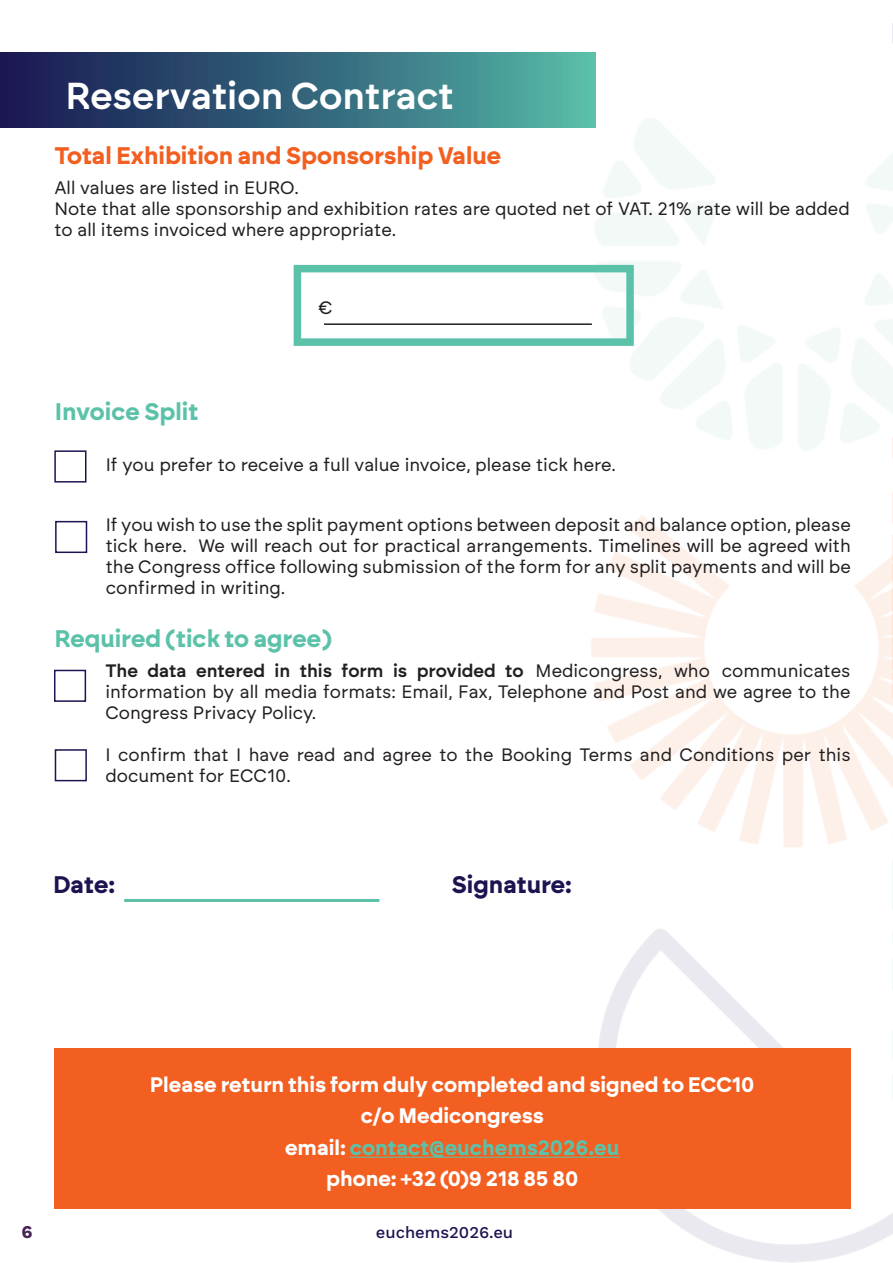
<style>
.page{position:relative;width:893px;height:1263px;background:#fff}
.page>*{position:absolute;margin:0;border:0;box-sizing:border-box;transform-origin:0 0}
.t1{font:600 37.5px "Brockmann";color:#fff}
.t2{font:700 24px "Brockmann";color:#f25f21}
.t3{font:700 24px "Brockmann";color:#5bc2a9}
.t4{font:700 24px "Brockmann";color:#1c1451}
.t5{font:700 21px/31.5px "Brockmann";color:#fff;text-align:center}
.t6{font:18px/21px "Brockmann";color:#231f20}
.t7{font:700 18px "Work Sans";color:#462453}
.t8{font:18px "Brockmann";color:#211d1e}
.t9{font:500 16.5px "Work Sans";color:#1c1451}
.s1{font-weight:600}
.s2{color:#5bc2a9}
</style>
<div class="page">
<img style="left:590px;top:23px;width:303px;height:1240px">
<div style="left:294px;top:265px;width:340px;height:81px;border:8px solid #5bc2a9"></div>
<div style="left:0;top:53px;width:595px;height:75px;background:linear-gradient(to right,#161450,#54b8a7)"></div>
<hr style="left:324px;top:323px;width:268px;height:2px;background:#231f20">
<div style="left:54px;top:450px;width:32px;height:32px;border:2px solid #1c1451"></div>
<div style="left:55px;top:521px;width:32px;height:32px;border:2px solid #1c1451"></div>
<div style="left:54px;top:670px;width:32px;height:32px;border:2px solid #1c1451"></div>
<div style="left:55px;top:749px;width:32px;height:32px;border:2px solid #1c1451"></div>
<div style="left:54px;top:1049px;width:796px;height:160px;background:#f25f21"></div>
<hr style="left:350px;top:1157px;width:269px;height:1px;background:#5bc2a9">
<hr style="left:124px;top:899px;width:255px;height:3px;background:#5bc2a9">
<h1 class="t1" style="left:65px;top:73px;width:390px">Reservation Contract</h1>
<h2 class="t2" style="left:54px;top:141px;width:448px">Total Exhibition and Sponsorship Value</h2>
<p class="t6" style="left:54px;top:177px;width:797px">All values are listed in EURO.<br>Note that alle sponsorship and exhibition rates are quoted net of VAT. 21% rate will be added to all items invoiced where appropriate.</p>
<p class="t8" style="left:318px;top:296px;width:16px">€</p>
<h2 class="t3" style="left:55px;top:396px;width:145px">Invoice Split</h2>
<p class="t6" style="left:106px;top:454px;width:512px">If you prefer to receive a full value invoice, please tick here.</p>
<p class="t6" style="left:106px;top:514px;width:747px;text-align:justify">If you wish to use the split payment options between deposit and balance option, please tick here. We will reach out for practical arrangements. Timelines will be agreed with the Congress office following submission of the form for any split payments and will be confirmed in writing.</p>
<h2 class="t3" style="left:54px;top:623px;width:279px">Required (tick to agree)</h2>
<p class="t6" style="left:105px;top:659px;width:747px;text-align:justify"><span class="s1">The data entered in this form is provided to</span> Medicongress, who communicates information by all media formats: Email, Fax, Telephone and Post and we agree to the Congress Privacy Policy.</p>
<p class="t6" style="left:105px;top:743px;width:747px">I confirm that I have read and agree to the Booking Terms and Conditions per this document for ECC10.</p>
<h2 class="t4" style="left:53px;top:870px;width:63px">Date:</h2>
<h2 class="t4" style="left:451px;top:870px;width:122px">Signature:</h2>
<p class="t5" style="left:150px;top:1068px;width:606px">Please return this form duly completed and signed to ECC10 c/o Medicongress<br>email: <span class="s2">contact@euchems2026.eu<br></span>phone: +32 (0)9 218 85 80</p>
<p class="t7" style="left:21px;top:1221px;width:13px">6</p>
<p class="t9" style="left:376px;top:1223px;width:139px">euchems2026.eu</p>
</div>
